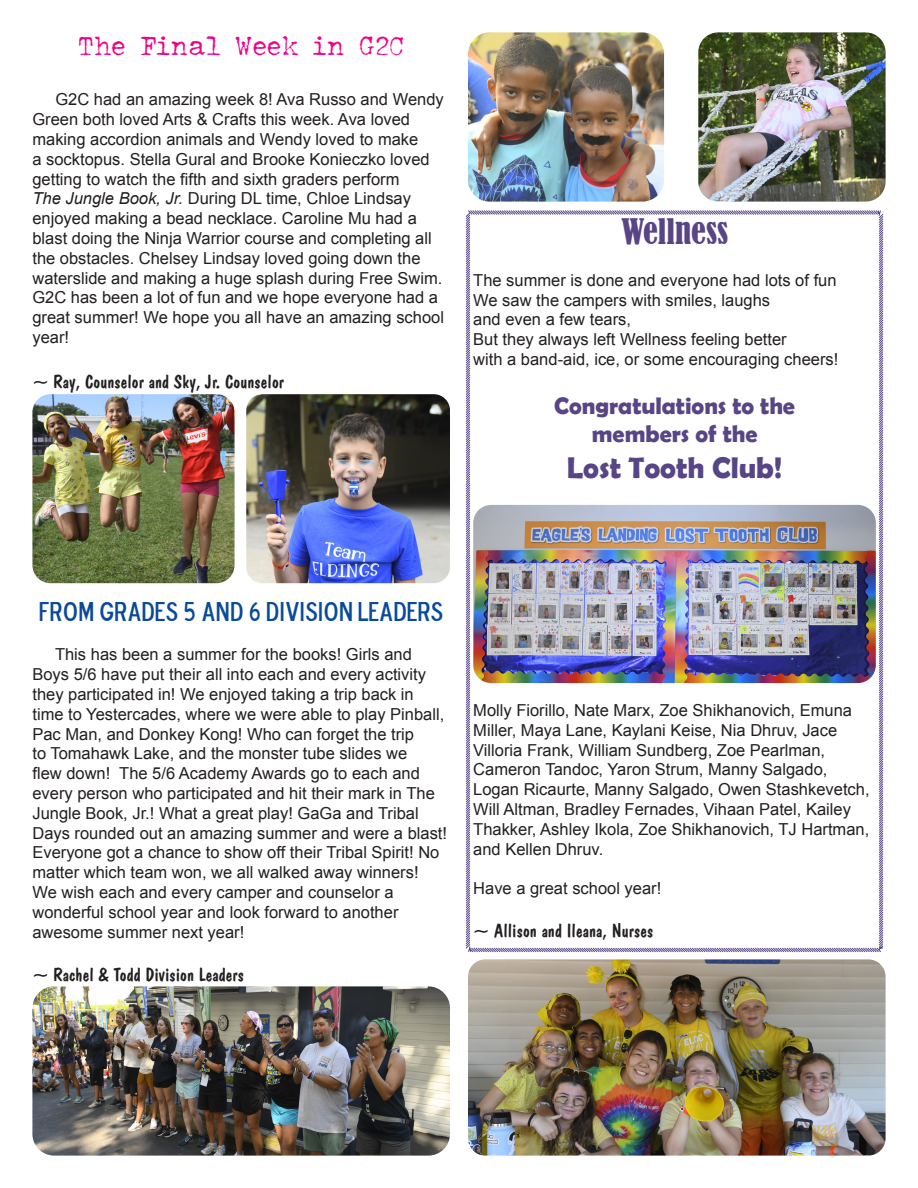
<style>
.page{position:relative;width:918px;height:1188px;background:#fff}
.page>*{position:absolute;margin:0;border:0;box-sizing:border-box;transform-origin:0 0}
.t1{font:condensed 33px "Bernard";color:#574585}
.t2{font:700 30px "Berlin Sans FB Demi";color:#574585}
.t3{font:27px "Blue Highway D Type";color:#0a4a9a}
.t4{font:25.5px "John Doe";color:#ed028c}
.t5{font:700 24px "Berlin Sans FB Demi";color:#574585}
.t6{font:19.5px "Dom Casual BT";color:#231f20}
.t7{font:16.5px/19.8px "Arial";color:#231f20}
.s1{font-style:italic}
</style>
<div class="page">
<img style="left:468px;top:32px;width:196px;height:170px">
<img style="left:32px;top:986px;width:418px;height:170px">
<img style="left:698px;top:32px;width:187px;height:170px">
<svg style="left:465px;top:210px;width:419px;height:743px"></svg>
<img style="left:32px;top:394px;width:202px;height:189px">
<img style="left:246px;top:394px;width:204px;height:189px">
<img style="left:473px;top:505px;width:402px;height:178px">
<img style="left:468px;top:959px;width:417px;height:197px">
<p class="t4" style="left:78px;top:30px;width:327px">The Final Week in G2C</p>
<p class="t7" style="left:32px;top:90px;width:413px;text-indent:23px">G2C had an amazing week 8! Ava Russo and Wendy Green both loved Arts &amp; Crafts this week. Ava loved making accordion animals and Wendy loved to make<br>a socktopus. Stella Gural and Brooke Konieczko loved getting to watch the fifth and sixth graders perform<br><span class="s1">The Jungle Book, Jr.</span> During DL time, Chloe Lindsay enjoyed making a bead necklace. Caroline Mu had a blast doing the Ninja Warrior course and completing all the obstacles. Chelsey Lindsay loved going down the waterslide and making a huge splash during Free Swim.<br>G2C has been a lot of fun and we hope everyone had a great summer! We hope you all have an amazing school year!</p>
<p class="t6" style="left:32px;top:370px;width:253px">~ Ray, Counselor and Sky, Jr. Counselor</p>
<p class="t1" style="left:621px;top:212px;width:108px">Wellness</p>
<p class="t7" style="left:473px;top:270px;width:365px">The summer is done and everyone had lots of fun</p>
<p class="t7" style="left:473px;top:290px;width:298px">We saw the campers with smiles, laughs</p>
<p class="t7" style="left:473px;top:310px;width:159px">and even a few tears,</p>
<p class="t7" style="left:473px;top:330px;width:315px">But they always left Wellness feeling better</p>
<p class="t7" style="left:473px;top:349px;width:366px">with a band-aid, ice, or some encouraging cheers!</p>
<p class="t5" style="left:554px;top:391px;width:242px">Congratulations to the</p>
<p class="t5" style="left:591px;top:420px;width:167px">members of the</p>
<p class="t2" style="left:566px;top:451px;width:217px">Lost Tooth Club!</p>
<p class="t3" style="left:40px;top:594px;width:405px">FROM GRADES 5 AND 6 DIVISION LEADERS</p>
<p class="t7" style="left:32px;top:645px;width:416px;text-indent:23px">This has been a summer for the books! Girls and Boys 5/6 have put their all into each and every activity they participated in! We enjoyed taking a trip back in time to Yestercades, where we were able to play Pinball, Pac Man, and Donkey Kong! Who can forget the trip<br>to Tomahawk Lake, and the monster tube slides we<br>flew down! The 5/6 Academy Awards go to each and every person who participated and hit their mark in The Jungle Book, Jr.! What a great play! GaGa and Tribal Days rounded out an amazing summer and were a blast!<br>Everyone got a chance to show off their Tribal Spirit! No matter which team won, we all walked away winners!<br>We wish each and every camper and counselor a wonderful school year and look forward to another awesome summer next year!</p>
<p class="t6" style="left:32px;top:962px;width:213px">~ Rachel &amp; Todd Division Leaders</p>
<p class="t7" style="left:473px;top:700px;width:398px">Molly Fiorillo, Nate Marx, Zoe Shikhanovich, Emuna Miller, Maya Lane, Kaylani Keise, Nia Dhruv, Jace Villoria Frank, William Sundberg, Zoe Pearlman, Cameron Tandoc, Yaron Strum, Manny Salgado, Logan Ricaurte, Manny Salgado, Owen Stashkevetch, Will Altman, Bradley Fernades, Vihaan Patel, Kailey Thakker, Ashley Ikola, Zoe Shikhanovich, TJ Hartman, and Kellen Dhruv.</p>
<p class="t7" style="left:473px;top:879px;width:190px">Have a great school year!</p>
<p class="t6" style="left:473px;top:919px;width:182px">~ Allison and Ileana, Nurses</p>
</div>
